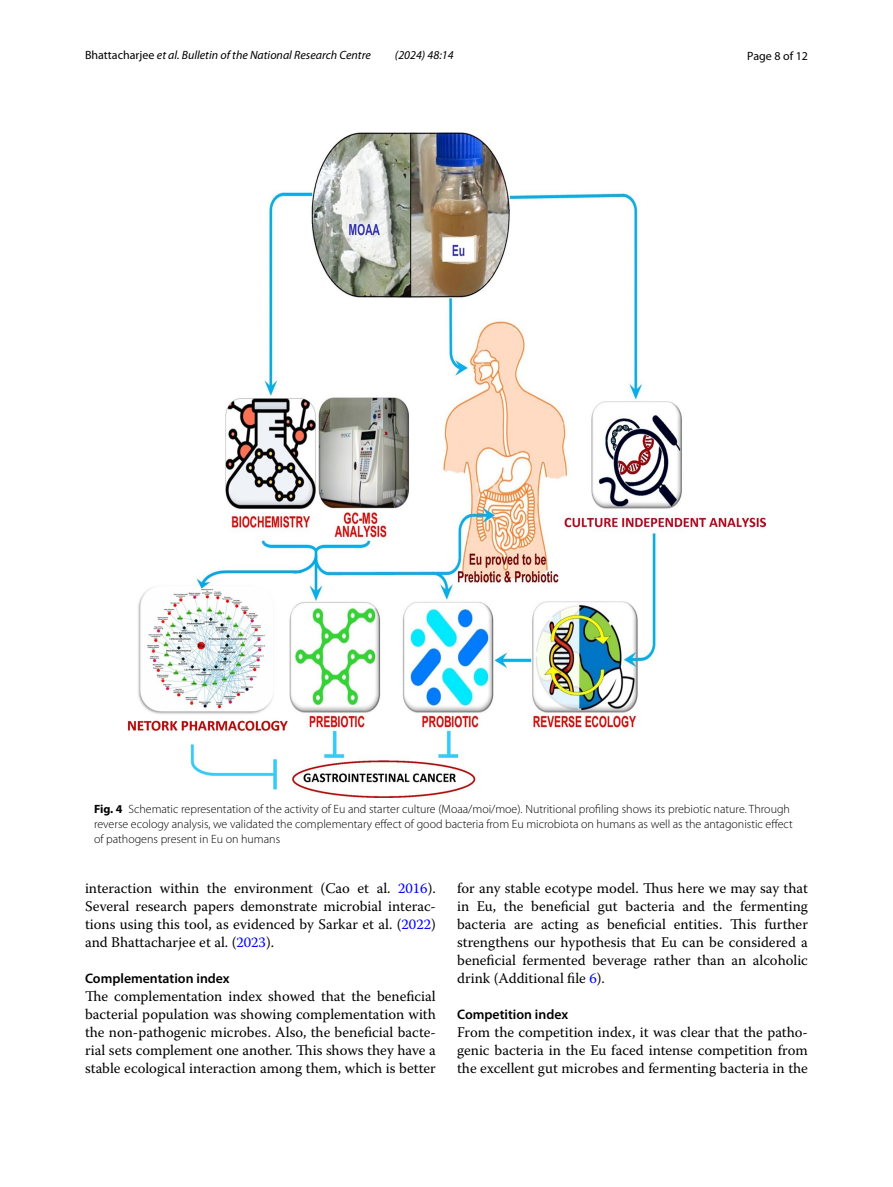
<style>
.page{position:relative;width:893px;height:1187px;background:#fff}
.page>*{position:absolute;margin:0;border:0;box-sizing:border-box;transform-origin:0 0}
.t1{font:14.7px/18px "Warnock Pro";color:#000;text-align:justify}
.t2{font:600 13.8px "Myriad Pro";color:#000}
.t3{font:300 12px/15px "Myriad Pro";color:#000}
.t4{font:italic 12px "Myriad Pro";color:#000}
.t5{font:12px "Myriad Pro";color:#000}
.s1{font-style:normal}
.s2{font-weight:700}
.s3{color:#00f}
</style>
<div class="page">
<img style="left:128px;top:133px;width:637px;height:664px">
<p class="t4" style="left:85px;top:48px;width:287px"><span class="s1">Bhattacharjee</span> et al. Bulletin of the National Research Centre</p>
<p class="t4" style="left:395px;top:48px;width:60px">(2024) 48:14</p>
<p class="t5" style="left:747px;top:48px;width:62px">Page 8 of 12</p>
<p class="t3" style="left:94px;top:801px;width:700px"><span class="s2">Fig. 4</span> Schematic representation of the activity of Eu and starter culture (Moaa/moi/moe). Nutritional profiling shows its prebiotic nature. Through reverse ecology analysis, we validated the complementary effect of good bacteria from Eu microbiota on humans as well as the antagonistic effect of pathogens present in Eu on humans</p>
<p class="t1" style="left:85px;top:878px;width:352px">interaction within the environment (Cao et al. <span class="s3">2016</span>).<br>Several research papers demonstrate microbial interac&shy;tions using this tool, as evidenced by Sarkar et al. (<span class="s3">2022</span>) and Bhattacharjee et al. (<span class="s3">2023</span>).</p>
<p class="t2" style="left:85px;top:969px;width:146px">Complementation index</p>
<p class="t1" style="left:85px;top:986px;width:352px">The complementation index showed that the beneficial bacterial population was showing complementation with the non-pathogenic microbes. Also, the beneficial bacte&shy;rial sets complement one another. This shows they have a stable ecological interaction among them, which is better</p>
<p class="t1" style="left:457px;top:878px;width:352px">for any stable ecotype model. Thus here we may say that in Eu, the beneficial gut bacteria and the fermenting bacteria are acting as beneficial entities. This further strengthens our hypothesis that Eu can be considered a beneficial fermented beverage rather than an alcoholic drink (Additional file <span class="s3">6</span>).</p>
<p class="t2" style="left:457px;top:1005px;width:113px">Competition index</p>
<p class="t1" style="left:457px;top:1022px;width:352px">From the competition index, it was clear that the patho&shy;genic bacteria in the Eu faced intense competition from the excellent gut microbes and fermenting bacteria in the</p>
</div>
